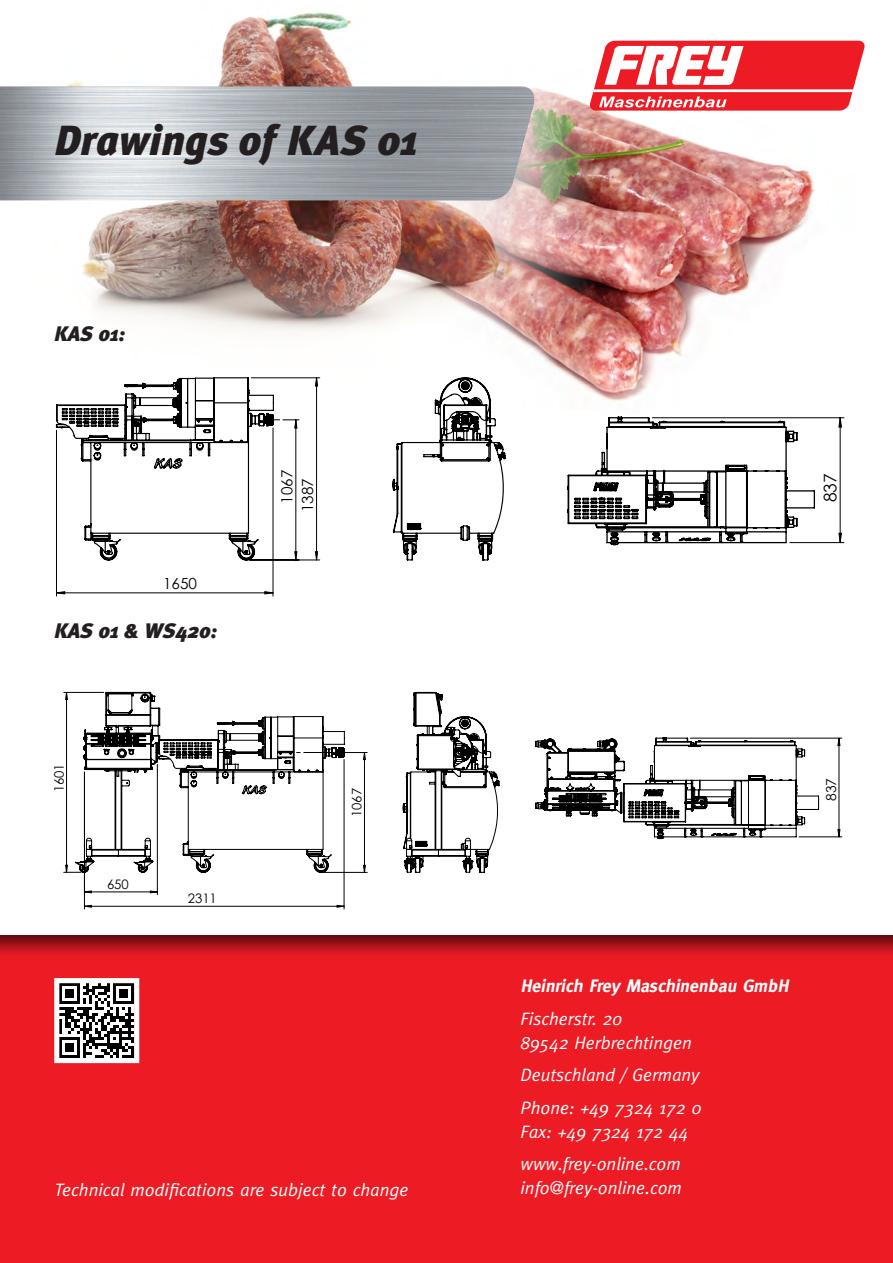
<style>
.page{position:relative;width:893px;height:1263px;background:#fff}
.page>*{position:absolute;margin:0;border:0;box-sizing:border-box;transform-origin:0 0}
.t1{font:italic 900 42px "Meta Plus";color:#231f20}
.t2{font:italic 900 21px "Meta Plus";color:#231f20}
.t3{font:italic 18px/32.5px "Meta";color:#fff}
.t4{font:italic 700 18px "Meta";color:#fff}
.t5{font:17.4px "Century Gothic";color:#000}
.t6{font:15.3px/20.7px "Century Gothic";color:#000;text-align:center}
.t7{font:13.8px "Century Gothic";color:#000}
.t8{font:13.05px "Century Gothic";color:#000}
</style>
<div class="page">
<div style="left:0;top:929px;width:893px;height:334px;background:#231f20;opacity:.75"></div>
<img style="left:318px;top:111px;width:498px;height:294px">
<img style="left:0;top:12px;width:597px;height:366px">
<svg style="left:589px;top:41px;width:276px;height:70px"></svg>
<img style="left:0;top:86px;width:539px;height:114px">
<hr style="left:273px;top:428px;width:1px;height:168px;background:#000">
<hr style="left:56px;top:430px;width:1px;height:166px;background:#000">
<hr style="left:251px;top:377px;width:69px;height:1px;background:#000">
<hr style="left:249px;top:560px;width:71px;height:1px;background:#000">
<svg style="left:57px;top:591px;width:217px;height:3px"></svg>
<svg style="left:392px;top:377px;width:115px;height:184px"></svg>
<svg style="left:55px;top:377px;width:263px;height:184px"></svg>
<hr style="left:344px;top:759px;width:1px;height:150px;background:#000">
<hr style="left:84px;top:772px;width:1px;height:137px;background:#000">
<hr style="left:157px;top:764px;width:1px;height:131px;background:#000">
<hr style="left:337px;top:752px;width:30px;height:1px;background:#000">
<hr style="left:324px;top:872px;width:43px;height:1px;background:#000">
<hr style="left:64px;top:692px;width:40px;height:1px;background:#000">
<svg style="left:85px;top:905px;width:260px;height:3px"></svg>
<svg style="left:85px;top:890px;width:73px;height:3px"></svg>
<svg style="left:66px;top:692px;width:299px;height:180px"></svg>
<svg style="left:402px;top:691px;width:98px;height:182px"></svg>
<svg style="left:74px;top:691px;width:271px;height:182px"></svg>
<hr style="left:690px;top:738px;width:152px;height:1px;background:#000">
<hr style="left:799px;top:836px;width:43px;height:1px;background:#000">
<svg style="left:837px;top:737px;width:3px;height:100px"></svg>
<svg style="left:535px;top:737px;width:285px;height:103px"></svg>
<hr style="left:652px;top:417px;width:192px;height:1px;background:#000">
<hr style="left:790px;top:542px;width:54px;height:1px;background:#000">
<svg style="left:838px;top:417px;width:4px;height:126px"></svg>
<svg style="left:567px;top:416px;width:249px;height:130px"></svg>
<svg style="left:52px;top:975px;width:90px;height:91px"></svg>
<h1 class="t1" style="left:54px;top:116px;width:365px">Drawings of KAS 01</h1>
<p class="t2" style="left:54px;top:322px;width:73px">KAS 01:</p>
<p class="t6" style="left:163px;top:573px;width:35px">1650</p>
<p class="t2" style="left:54px;top:618px;width:165px">KAS 01 &amp; WS420:</p>
<p class="t6" style="left:276px;top:512px;width:44px;rotate:-90deg">1067<br>1387</p>
<p class="t5" style="left:818px;top:502px;width:30px;rotate:-90deg">837</p>
<p class="t8" style="left:50px;top:792px;width:31px;rotate:-90deg">1601</p>
<p class="t8" style="left:107px;top:875px;width:23px">650</p>
<p class="t8" style="left:188px;top:889px;width:31px">2311</p>
<p class="t8" style="left:348px;top:817px;width:31px;rotate:-90deg">1067</p>
<p class="t4" style="left:520px;top:975px;width:273px">Heinrich Frey Maschinenbau GmbH</p>
<p class="t3" style="left:520px;top:1006px;width:173px;line-height:24px">Fischerstr. 20<br>89542 Herbrechtingen</p>
<p class="t3" style="left:520px;top:1058px;width:182px">Deutschland / Germany<br>Phone: +49 7324 172 0</p>
<p class="t3" style="left:520px;top:1115px;width:169px">Fax: +49 7324 172 44 www.frey-online.com</p>
<p class="t3" style="left:54px;top:1174px;width:356px">Technical modifications are subject to change</p>
<p class="t3" style="left:520px;top:1171px;width:163px">info@frey-online.com</p>
<p class="t7" style="left:821px;top:801px;width:24px;rotate:-90deg">837</p>
</div>
